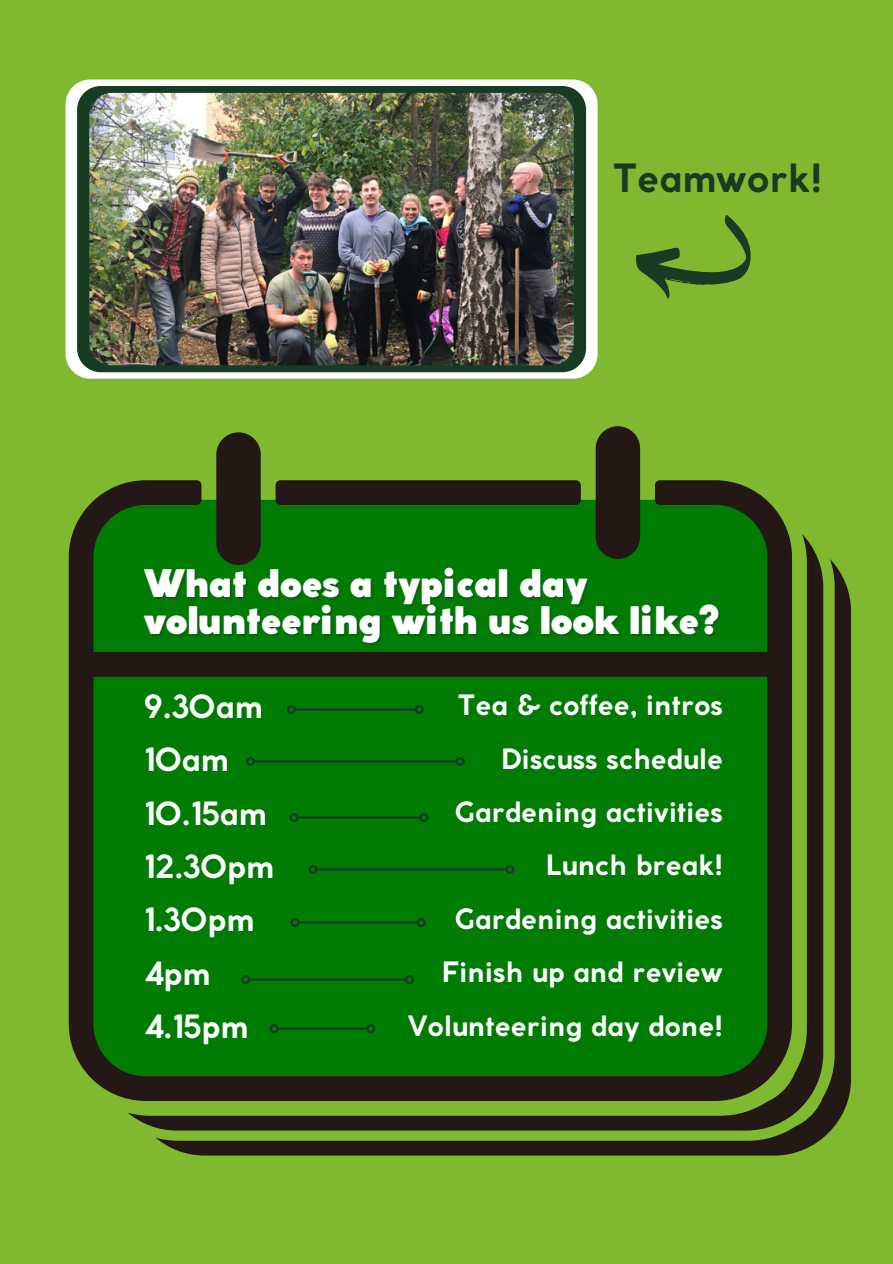
<style>
.page{position:relative;width:893px;height:1264px;background:#fff}
.page>*{position:absolute;margin:0;border:0;box-sizing:border-box;transform-origin:0 0}
.t1{font:700 38.4px "Coco Gothic";letter-spacing:.005em;color:#183b23}
.t2{font:900 37.5px "Coco Gothic";letter-spacing:-.03em;color:#fff}
.t3{font:700 31.65px/53.4px "Coco Gothic";letter-spacing:.005em;color:#fff}
.t4{font:700 27.75px "Coco Gothic";letter-spacing:.005em;color:#fff}
</style>
<div class="page">
<div style="left:0;top:0;width:892px;height:1263px;background:#80b930"></div>
<div style="left:66px;top:79px;width:531px;height:300px;background:#fefefe;border-radius:25px"></div>
<div style="left:77px;top:86px;width:509px;height:286px;background:#183b23;border-radius:24px"></div>
<img style="left:89px;top:93px;width:484px;height:272px;border-radius:23px">
<svg style="left:636px;top:215px;width:115px;height:84px"></svg>
<svg style="left:155px;top:559px;width:696px;height:596px;fill:#231815"></svg>
<svg style="left:69px;top:480px;width:723px;height:620px;background:#076a07"></svg>
<div style="left:216px;top:432px;width:45px;height:133px;background:#231815;border-radius:22px"></div>
<div style="left:595px;top:426px;width:45px;height:133px;background:#231815;border-radius:22px"></div>
<hr style="left:296px;top:708px;width:118px;height:2px;background:#183b23">
<div style="left:287px;top:705px;width:9px;height:9px;border:2px solid #183b23;border-radius:50%"></div>
<div style="left:414px;top:705px;width:9px;height:9px;border:2px solid #183b23;border-radius:50%"></div>
<hr style="left:255px;top:760px;width:200px;height:2px;background:#183b23">
<div style="left:246px;top:757px;width:9px;height:9px;border:2px solid #183b23;border-radius:50%"></div>
<div style="left:455px;top:757px;width:9px;height:9px;border:2px solid #183b23;border-radius:50%"></div>
<hr style="left:298px;top:816px;width:121px;height:2px;background:#183b23">
<div style="left:289px;top:813px;width:9px;height:9px;border:2px solid #183b23;border-radius:50%"></div>
<div style="left:419px;top:813px;width:9px;height:9px;border:2px solid #183b23;border-radius:50%"></div>
<hr style="left:317px;top:868px;width:188px;height:2px;background:#183b23">
<div style="left:308px;top:865px;width:9px;height:9px;border:2px solid #183b23;border-radius:50%"></div>
<div style="left:505px;top:865px;width:9px;height:9px;border:2px solid #183b23;border-radius:50%"></div>
<hr style="left:299px;top:921px;width:117px;height:2px;background:#183b23">
<div style="left:290px;top:918px;width:9px;height:9px;border:2px solid #183b23;border-radius:50%"></div>
<div style="left:416px;top:918px;width:9px;height:9px;border:2px solid #183b23;border-radius:50%"></div>
<hr style="left:250px;top:978px;width:155px;height:2px;background:#183b23">
<div style="left:241px;top:975px;width:9px;height:9px;border:2px solid #183b23;border-radius:50%"></div>
<div style="left:405px;top:975px;width:9px;height:9px;border:2px solid #183b23;border-radius:50%"></div>
<hr style="left:278px;top:1027px;width:88px;height:2px;background:#183b23">
<div style="left:269px;top:1024px;width:9px;height:9px;border:2px solid #183b23;border-radius:50%"></div>
<div style="left:366px;top:1024px;width:9px;height:9px;border:2px solid #183b23;border-radius:50%"></div>
<p class="t1" style="left:613px;top:163px;width:210px">Teamwork!</p>
<p class="t2" style="left:144px;top:569px;width:445px">What does a typical day</p>
<p class="t2" style="left:144px;top:606px;width:577px">volunteering with us look like?</p>
<h1 class="t3" style="left:144px;top:682px;width:131px">9.30am<br>10am<br>10.15am<br>12.30pm<br>1.30pm<br>4pm<br>4.15pm</h1>
<p class="t4" style="left:458px;top:694px;width:266px">Tea &amp; coffee, intros</p>
<p class="t4" style="left:501px;top:748px;width:223px">Discuss schedule</p>
<h1 class="t4" style="left:455px;top:801px;width:269px">Gardening activities</h1>
<h2 class="t4" style="left:545px;top:854px;width:179px">Lunch break!</h2>
<p class="t4" style="left:455px;top:908px;width:269px">Gardening activities</p>
<p class="t4" style="left:442px;top:961px;width:282px">Finish up and review</p>
<p class="t4" style="left:408px;top:1015px;width:316px">Volunteering day done!</p>
</div>
